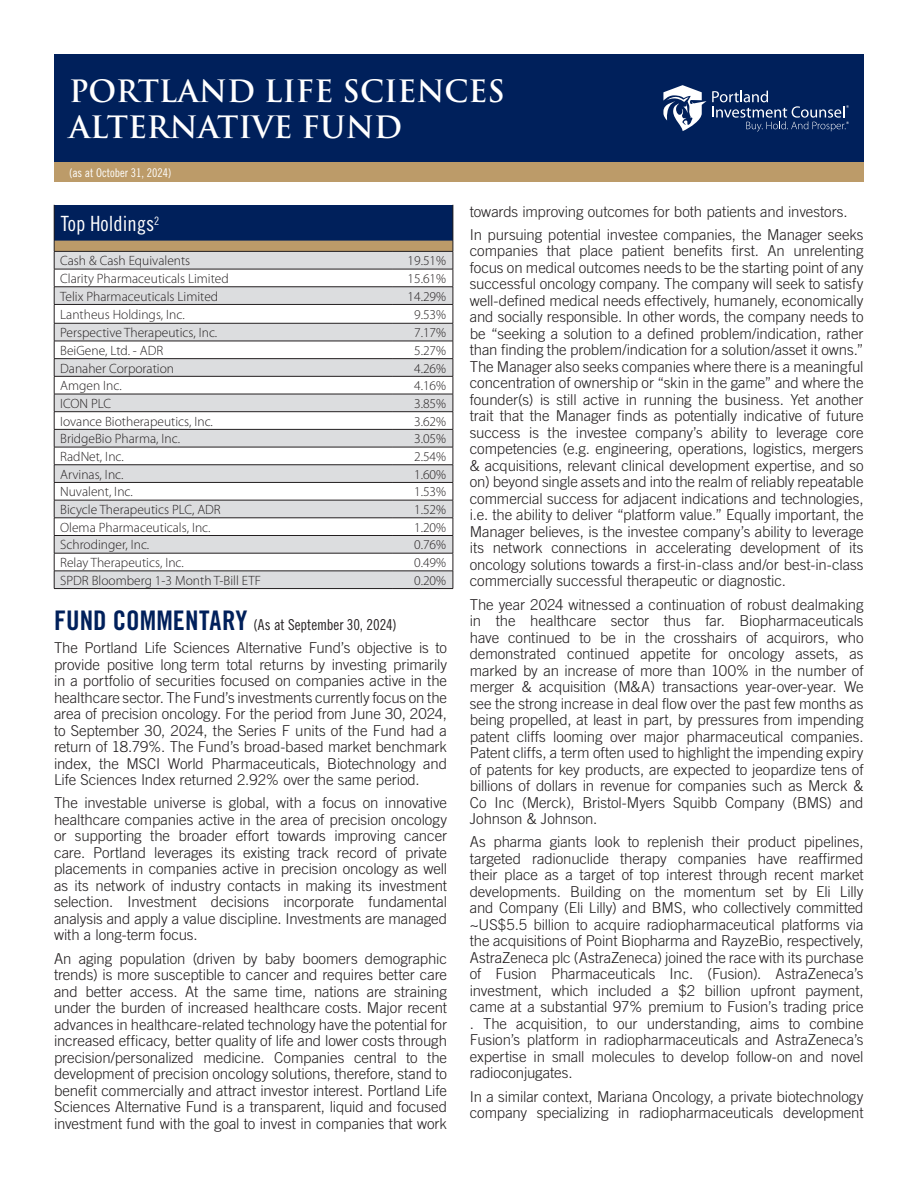
<style>
.page{position:relative;width:918px;height:1188px;background:#fff}
.page>*{position:absolute;margin:0;border:0;box-sizing:border-box;transform-origin:0 0}
.t1{font:700 30px/36px "Trajan Pro";color:#fff}
.t2{font:21px "Trade Gothic Cond Eighteen";color:#fff}
.Body_-_Bullets{font:300 15px/16.5px "Trade Gothic";letter-spacing:-.005em;color:#231f20;text-align:justify}
.Body_-_Bullets-2{font:15px "Trade Gothic Cond Eighteen";letter-spacing:-.005em;color:#231f20}
.t3{font:300 13.5px "Myriad Pro";color:#231f20}
.t4{font:12px "Trade Gothic Cond Eighteen";color:#fff}
.s1{font-family:"Trade Gothic Bold Cond Twenty";font-size:27px;color:#00205b}
</style>
<div class="page">
<div style="left:54px;top:54px;width:810px;height:109px;background:#00205b"></div>
<svg style="left:664px;top:85px;width:185px;height:47px"></svg>
<div style="left:54px;top:163px;width:810px;height:19px;background:#bc9b69"></div>
<div style="left:54px;top:205px;width:399px;height:36px;background:#00205b"></div>
<hr style="left:453px;top:205px;width:1px;height:36px;background:#231f20">
<hr style="left:54px;top:588px;width:338px;height:1px;background:#231f20">
<hr style="left:392px;top:588px;width:61px;height:1px;background:#231f20">
<hr style="left:54px;top:205px;width:1px;height:36px;background:#231f20">
<svg style="left:54px;top:241px;width:400px;height:347px"></svg>
<h1 class="t1" style="left:69px;top:73px;width:438px">PORTLAND LIFE SCIENCES<br>ALTERNATIVE FUND</h1>
<p class="t4" style="left:69px;top:166px;width:104px">(as at October 31, 2024)</p>
<p class="t2" style="left:61px;top:211px;width:100px">Top Holdings<sup>2</sup></p>
<p class="t3" style="left:60px;top:253px;width:132px">Cash &amp; Cash Equivalents</p>
<p class="t3" style="left:408px;top:253px;width:40px">19.51%</p>
<p class="t3" style="left:60px;top:270px;width:170px">Clarity Pharmaceuticals Limited</p>
<p class="t3" style="left:408px;top:270px;width:40px">15.61%</p>
<p class="t3" style="left:60px;top:288px;width:160px">Telix Pharmaceuticals Limited</p>
<p class="t3" style="left:408px;top:288px;width:40px">14.29%</p>
<p class="t3" style="left:60px;top:306px;width:126px">Lantheus Holdings, Inc.</p>
<p class="t3" style="left:414px;top:306px;width:34px">9.53%</p>
<p class="t3" style="left:60px;top:325px;width:159px">Perspective Therapeutics, Inc.</p>
<p class="t3" style="left:414px;top:325px;width:34px">7.17%</p>
<p class="t3" style="left:60px;top:342px;width:105px">BeiGene, Ltd. - ADR</p>
<p class="t3" style="left:414px;top:342px;width:34px">5.27%</p>
<p class="t3" style="left:60px;top:360px;width:115px">Danaher Corporation</p>
<p class="t3" style="left:414px;top:360px;width:34px">4.26%</p>
<p class="t3" style="left:60px;top:378px;width:63px">Amgen Inc.</p>
<p class="t3" style="left:414px;top:378px;width:34px">4.16%</p>
<p class="t3" style="left:60px;top:395px;width:52px">ICON PLC</p>
<p class="t3" style="left:414px;top:395px;width:34px">3.85%</p>
<p class="t3" style="left:60px;top:413px;width:154px">Iovance Biotherapeutics, Inc.</p>
<p class="t3" style="left:414px;top:413px;width:34px">3.62%</p>
<p class="t3" style="left:60px;top:431px;width:121px">BridgeBio Pharma, Inc.</p>
<p class="t3" style="left:414px;top:431px;width:34px">3.05%</p>
<p class="t3" style="left:60px;top:448px;width:65px">RadNet, Inc.</p>
<p class="t3" style="left:414px;top:448px;width:34px">2.54%</p>
<p class="t3" style="left:60px;top:466px;width:65px">Arvinas, Inc.</p>
<p class="t3" style="left:414px;top:466px;width:34px">1.60%</p>
<p class="t3" style="left:60px;top:484px;width:74px">Nuvalent, Inc.</p>
<p class="t3" style="left:414px;top:484px;width:34px">1.53%</p>
<p class="t3" style="left:60px;top:501px;width:162px">Bicycle Therapeutics PLC, ADR</p>
<p class="t3" style="left:414px;top:501px;width:34px">1.52%</p>
<p class="t3" style="left:60px;top:519px;width:152px">Olema Pharmaceuticals, Inc.</p>
<p class="t3" style="left:414px;top:519px;width:34px">1.20%</p>
<p class="t3" style="left:60px;top:537px;width:91px">Schrodinger, Inc.</p>
<p class="t3" style="left:414px;top:537px;width:34px">0.76%</p>
<p class="t3" style="left:60px;top:554px;width:125px">Relay Therapeutics, Inc.</p>
<p class="t3" style="left:414px;top:554px;width:34px">0.49%</p>
<p class="t3" style="left:60px;top:572px;width:202px">SPDR Bloomberg 1-3 Month T-Bill ETF</p>
<p class="t3" style="left:414px;top:572px;width:34px">0.20%</p>
<p class="Body_-_Bullets-2" style="left:54px;top:616px;width:344px"><span class="s1">FUND COMMENTARY</span> (As at September 30, 2024)</p>
<p class="Body_-_Bullets" style="left:54px;top:639px;width:395px">The Portland Life Sciences Alternative Fund’s objective is to provide positive long‐term total returns by investing primarily in a portfolio of securities focused on companies active in the healthcare sector. The Fund’s investments currently focus on the area of precision oncology. For the period from June 30, 2024, to September 30, 2024, the Series F units of the Fund had a return of 18.79%. The Fund’s broad-based market benchmark index, the MSCI World Pharmaceuticals, Biotechnology and Life Sciences Index returned 2.92% over the same period.</p>
<p class="Body_-_Bullets" style="left:54px;top:795px;width:395px">The investable universe is global, with a focus on innovative healthcare companies active in the area of precision oncology or supporting the broader effort towards improving cancer care. Portland leverages its existing track record of private placements in companies active in precision oncology as well as its network of industry contacts in making its investment selection. Investment decisions incorporate fundamental analysis and apply a value discipline. Investments are managed with a long-term focus.</p>
<p class="Body_-_Bullets" style="left:54px;top:950px;width:395px">An aging population (driven by baby boomers demographic trends) is more susceptible to cancer and requires better care and better access. At the same time, nations are straining under the burden of increased healthcare costs. Major recent advances in healthcare-related technology have the potential for increased efficacy, better quality of life and lower costs through precision/personalized medicine. Companies central to the development of precision oncology solutions, therefore, stand to benefit commercially and attract investor interest. Portland Life Sciences Alternative Fund is a transparent, liquid and focused investment fund with the goal to invest in companies that work</p>
<p class="Body_-_Bullets" style="left:470px;top:203px;width:379px">towards improving outcomes for both patients and investors.</p>
<p class="Body_-_Bullets" style="left:470px;top:226px;width:395px">In pursuing potential investee companies, the Manager seeks companies that place patient benefits first. An unrelenting focus on medical outcomes needs to be the starting point of any successful oncology company. The company will seek to satisfy well-defined medical needs effectively, humanely, economically and socially responsible. In other words, the company needs to be “seeking a solution to a defined problem/indication, rather than finding the problem/indication for a solution/asset it owns.” The Manager also seeks companies where there is a meaningful concentration of ownership or “skin in the game” and where the founder(s) is still active in running the business. Yet another trait that the Manager finds as potentially indicative of future success is the investee company’s ability to leverage core competencies (e.g. engineering, operations, logistics, mergers &amp; acquisitions, relevant clinical development expertise, and so on) beyond single assets and into the realm of reliably repeatable commercial success for adjacent indications and technologies, i.e. the ability to deliver “platform value.” Equally important, the Manager believes, is the investee company’s ability to leverage its network connections in accelerating development of its oncology solutions towards a first-in-class and/or best-in-class commercially successful therapeutic or diagnostic.</p>
<p class="Body_-_Bullets" style="left:470px;top:596px;width:395px">The year 2024 witnessed a continuation of robust dealmaking in the healthcare sector thus far. Biopharmaceuticals have continued to be in the crosshairs of acquirors, who demonstrated continued appetite for oncology assets, as marked by an increase of more than 100% in the number of merger &amp; acquisition (M&amp;A) transactions year-over-year. We see the strong increase in deal flow over the past few months as being propelled, at least in part, by pressures from impending patent cliffs looming over major pharmaceutical companies.<br>Patent cliffs, a term often used to highlight the impending expiry of patents for key products, are expected to jeopardize tens of billions of dollars in revenue for companies such as Merck &amp; Co Inc (Merck), Bristol-Myers Squibb Company (BMS) and Johnson &amp; Johnson.</p>
<p class="Body_-_Bullets" style="left:470px;top:834px;width:395px">As pharma giants look to replenish their product pipelines, targeted radionuclide therapy companies have reaffirmed their place as a target of top interest through recent market developments. Building on the momentum set by Eli Lilly and Company (Eli Lilly) and BMS, who collectively committed ~US$5.5 billion to acquire radiopharmaceutical platforms via the acquisitions of Point Biopharma and RayzeBio, respectively, AstraZeneca plc (AstraZeneca) joined the race with its purchase of Fusion Pharmaceuticals Inc. (Fusion). AstraZeneca’s investment, which included a $2 billion upfront payment, came at a substantial 97% premium to Fusion’s trading price . The acquisition, to our understanding, aims to combine Fusion’s platform in radiopharmaceuticals and AstraZeneca’s expertise in small molecules to develop follow-on and novel radioconjugates.</p>
<p class="Body_-_Bullets" style="left:470px;top:1088px;width:395px">In a similar context, Mariana Oncology, a private biotechnology company specializing in radiopharmaceuticals development</p>
</div>
